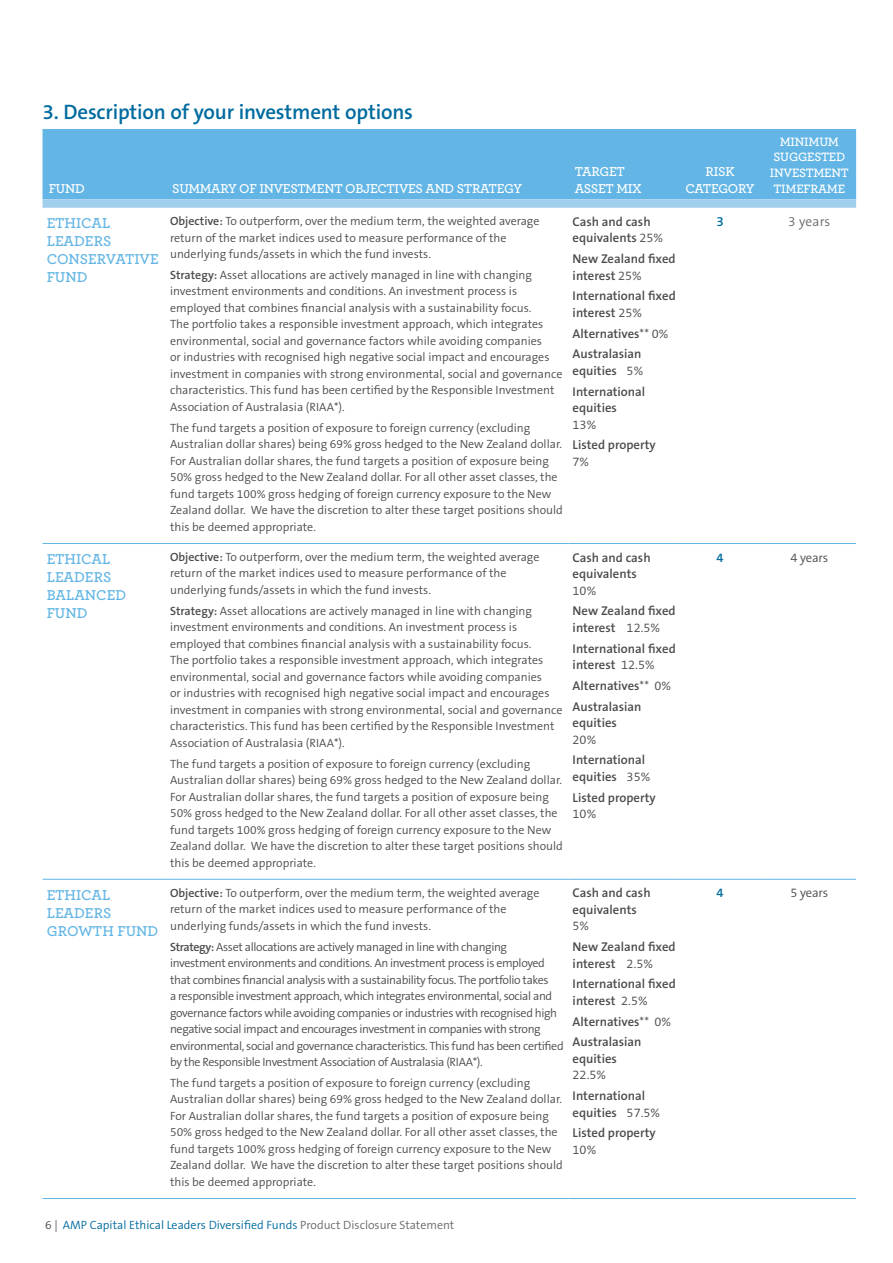
<style>
.page{position:relative;width:893px;height:1263px;background:#fff}
.page>*{position:absolute;margin:0;border:0;box-sizing:border-box;transform-origin:0 0}
.PDS_Heading_1{font:600 21px "The Sans B6";letter-spacing:-.01em;color:#006b9f}
.PDS_Heading_2_CAPS{font:600 15px/18px "Archer";color:#62b5e5}
.Table_Heading_white{font:600 13.5px/16.5px "Archer";letter-spacing:-.02em;color:#fff}
.Table_Left{font:300 13.5px "The Sans B4";letter-spacing:.015em;color:#69696c}
.PDS_Table_Body{font:600 13.5px "The Sans B6";color:#006b9f}
.Table_Left-2{font:600 12.75px/16.5px "The Sans B6";color:#4b4c4d}
.PDS_Table_heading{font:600 12.75px/15.8px "Archer";letter-spacing:-.015em;color:#fff;text-align:center}
.PDS_Table_Body-2{font:300 12.75px "The Sans B4";letter-spacing:-.015em;color:#4b4c4d}
.PDS_Table_Body-3{font:600 12.75px "The Sans B6";color:#006b9f}
.Table_Left-3{font:300 12px/16.5px "The Sans B4";color:#4b4c4d}
.Table_Left-4{font:300 12px/16.5px "The Sans B4";letter-spacing:-.03em;color:#4b4c4d}
.t1{font:300 12px "The Sans B4";color:#006b9f}
.s1{font-family:"The Sans B6";font-weight:600}
.s2{font-family:"The Sans B4";font-weight:300}
.s3{color:#4b4c4d}
.s4{color:#69696c}
</style>
<div class="page">
<div style="left:43px;top:129px;width:813px;height:70px;background:#62b5e5"></div>
<svg style="left:43px;top:199px;width:813px;height:9px;background:#a5d0ee"></svg>
<hr style="left:43px;top:543px;width:123px;height:1px;background:#62b5e5">
<hr style="left:166px;top:543px;width:402px;height:1px;background:#62b5e5">
<hr style="left:568px;top:543px;width:109px;height:1px;background:#62b5e5">
<hr style="left:677px;top:543px;width:86px;height:1px;background:#62b5e5">
<hr style="left:763px;top:543px;width:93px;height:1px;background:#62b5e5">
<hr style="left:43px;top:879px;width:123px;height:1px;background:#62b5e5">
<hr style="left:166px;top:879px;width:402px;height:1px;background:#62b5e5">
<hr style="left:568px;top:879px;width:109px;height:1px;background:#62b5e5">
<hr style="left:677px;top:879px;width:86px;height:1px;background:#62b5e5">
<hr style="left:763px;top:879px;width:93px;height:1px;background:#62b5e5">
<hr style="left:43px;top:1198px;width:123px;height:1px;background:#62b5e5">
<hr style="left:166px;top:1198px;width:402px;height:1px;background:#62b5e5">
<hr style="left:568px;top:1198px;width:109px;height:1px;background:#62b5e5">
<hr style="left:677px;top:1198px;width:86px;height:1px;background:#62b5e5">
<hr style="left:763px;top:1198px;width:93px;height:1px;background:#62b5e5">
<p class="PDS_Heading_1" style="left:43px;top:101px;width:372px">3. Description of your investment options</p>
<p class="Table_Heading_white" style="left:49px;top:179px;width:37px">FUND</p>
<p class="Table_Heading_white" style="left:172px;top:179px;width:351px">SUMMARY OF INVESTMENT OBJECTIVES AND STRATEGY</p>
<p class="PDS_Heading_2_CAPS" style="left:47px;top:213px;width:113px">ETHICAL<br>LEADERS<br>CONSERVATIVE<br>FUND</p>
<p class="Table_Left-3" style="left:170px;top:213px;width:371px"><span class="s1">Objective:</span> To outperform, over the medium term, the weighted average return of the market indices used to measure performance of the underlying funds/assets in which the fund invests.</p>
<p class="Table_Left-3" style="left:170px;top:267px;width:394px"><span class="s1">Strategy:</span> Asset allocations are actively managed in line with changing investment environments and conditions. An investment process is employed that combines financial analysis with a sustainability focus.<br>The portfolio takes a responsible investment approach, which integrates environmental, social and governance factors while avoiding companies<br>or industries with recognised high negative social impact and encourages investment in companies with strong environmental, social and governance characteristics. This fund has been certified by the Responsible Investment Association of Australasia (RIAA*).</p>
<p class="Table_Left-3" style="left:170px;top:420px;width:394px">The fund targets a position of exposure to foreign currency (excluding Australian dollar shares) being 69% gross hedged to the New Zealand dollar.<br>For Australian dollar shares, the fund targets a position of exposure being 50% gross hedged to the New Zealand dollar. For all other asset classes, the fund targets 100% gross hedging of foreign currency exposure to the New Zealand dollar. We have the discretion to alter these target positions should this be deemed appropriate.</p>
<p class="PDS_Heading_2_CAPS" style="left:47px;top:549px;width:81px">ETHICAL<br>LEADERS<br>BALANCED<br>FUND</p>
<p class="Table_Left-3" style="left:170px;top:549px;width:371px"><span class="s1">Objective:</span> To outperform, over the medium term, the weighted average return of the market indices used to measure performance of the underlying funds/assets in which the fund invests.</p>
<p class="Table_Left-3" style="left:170px;top:603px;width:394px"><span class="s1">Strategy:</span> Asset allocations are actively managed in line with changing investment environments and conditions. An investment process is employed that combines financial analysis with a sustainability focus.<br>The portfolio takes a responsible investment approach, which integrates environmental, social and governance factors while avoiding companies<br>or industries with recognised high negative social impact and encourages investment in companies with strong environmental, social and governance characteristics. This fund has been certified by the Responsible Investment Association of Australasia (RIAA*).</p>
<p class="Table_Left-3" style="left:170px;top:756px;width:394px">The fund targets a position of exposure to foreign currency (excluding Australian dollar shares) being 69% gross hedged to the New Zealand dollar.<br>For Australian dollar shares, the fund targets a position of exposure being 50% gross hedged to the New Zealand dollar. For all other asset classes, the fund targets 100% gross hedging of foreign currency exposure to the New Zealand dollar. We have the discretion to alter these target positions should this be deemed appropriate.</p>
<p class="PDS_Heading_2_CAPS" style="left:47px;top:885px;width:113px">ETHICAL<br>LEADERS<br>GROWTH FUND</p>
<p class="Table_Left-3" style="left:170px;top:885px;width:371px"><span class="s1">Objective:</span> To outperform, over the medium term, the weighted average return of the market indices used to measure performance of the underlying funds/assets in which the fund invests.</p>
<p class="Table_Left-4" style="left:170px;top:939px;width:395px"><span class="s1">Strategy:</span> Asset allocations are actively managed in line with changing investment environments and conditions. An investment process is employed that combines financial analysis with a sustainability focus. The portfolio takes<br>a responsible investment approach, which integrates environmental, social and governance factors while avoiding companies or industries with recognised high negative social impact and encourages investment in companies with strong environmental, social and governance characteristics. This fund has been certified by the Responsible Investment Association of Australasia (RIAA*).</p>
<p class="Table_Left-3" style="left:170px;top:1075px;width:394px">The fund targets a position of exposure to foreign currency (excluding Australian dollar shares) being 69% gross hedged to the New Zealand dollar.<br>For Australian dollar shares, the fund targets a position of exposure being 50% gross hedged to the New Zealand dollar. For all other asset classes, the fund targets 100% gross hedging of foreign currency exposure to the New Zealand dollar. We have the discretion to alter these target positions should this be deemed appropriate.</p>
<p class="Table_Heading_white" style="left:575px;top:163px;width:69px">TARGET<br>ASSET MIX</p>
<p class="Table_Heading_white" style="left:685px;top:163px;width:71px;text-align:center">RISK<br>CATEGORY</p>
<p class="PDS_Table_heading" style="left:770px;top:133px;width:81px">MINIMUM<br>SUGGESTED<br>INVESTMENT<br>TIMEFRAME</p>
<p class="Table_Left-2" style="left:573px;top:214px;width:92px">Cash and cash equivalents <span class="s2">25%</span></p>
<p class="Table_Left-2" style="left:573px;top:251px;width:105px">New Zealand fixed interest <span class="s2">25%</span></p>
<p class="Table_Left-2" style="left:573px;top:288px;width:105px">International fixed interest <span class="s2">25%</span></p>
<p class="Table_Left-2" style="left:573px;top:325px;width:97px">Alternatives<span class="s2">** 0%</span></p>
<p class="Table_Left-2" style="left:573px;top:346px;width:72px">Australasian equities <span class="s2">5%</span></p>
<p class="Table_Left-2" style="left:573px;top:383px;width:74px">International equities<br><span class="s2">13%</span></p>
<p class="Table_Left-2" style="left:573px;top:437px;width:85px">Listed property<br><span class="s2">7%</span></p>
<p class="Table_Left-2" style="left:573px;top:549px;width:79px">Cash and cash equivalents<br><span class="s2">10%</span></p>
<p class="Table_Left-2" style="left:573px;top:603px;width:105px">New Zealand fixed interest <span class="s2">12.5%</span></p>
<p class="Table_Left-2" style="left:573px;top:640px;width:105px">International fixed interest <span class="s2">12.5%</span></p>
<p class="Table_Left-2" style="left:573px;top:678px;width:100px">Alternatives<span class="s2">** 0%</span></p>
<p class="Table_Left-2" style="left:573px;top:698px;width:70px">Australasian equities<br><span class="s2">20%</span></p>
<p class="Table_Left-2" style="left:573px;top:752px;width:79px">International equities <span class="s2">35%</span></p>
<p class="Table_Left-2" style="left:573px;top:789px;width:85px">Listed property<br><span class="s2">10%</span></p>
<p class="Table_Left-2" style="left:573px;top:885px;width:79px">Cash and cash equivalents<br><span class="s2">5%</span></p>
<p class="Table_Left-2" style="left:573px;top:939px;width:105px">New Zealand fixed interest <span class="s2">2.5%</span></p>
<p class="Table_Left-2" style="left:573px;top:976px;width:105px">International fixed interest <span class="s2">2.5%</span></p>
<p class="Table_Left-2" style="left:573px;top:1013px;width:100px">Alternatives<span class="s2">** 0%</span></p>
<p class="Table_Left-2" style="left:573px;top:1034px;width:70px">Australasian equities<br><span class="s2">22.5%</span></p>
<p class="Table_Left-2" style="left:573px;top:1088px;width:89px">International equities <span class="s2">57.5%</span></p>
<p class="Table_Left-2" style="left:573px;top:1125px;width:85px">Listed property<br><span class="s2">10%</span></p>
<p class="PDS_Table_Body" style="left:716px;top:215px;width:9px">3</p>
<p class="Table_Left" style="left:788px;top:215px;width:44px">3 years</p>
<p class="PDS_Table_Body-3" style="left:716px;top:551px;width:9px">4</p>
<p class="PDS_Table_Body-2" style="left:790px;top:551px;width:39px">4 years</p>
<p class="PDS_Table_Body-3" style="left:716px;top:886px;width:9px">4</p>
<p class="PDS_Table_Body-2" style="left:790px;top:886px;width:39px">5 years</p>
<p class="t1" style="left:45px;top:1219px;width:411px"><span class="s3">6 |</span> AMP Capital Ethical Leaders Diversified Funds <span class="s4">Product Disclosure Statement</span></p>
</div>
